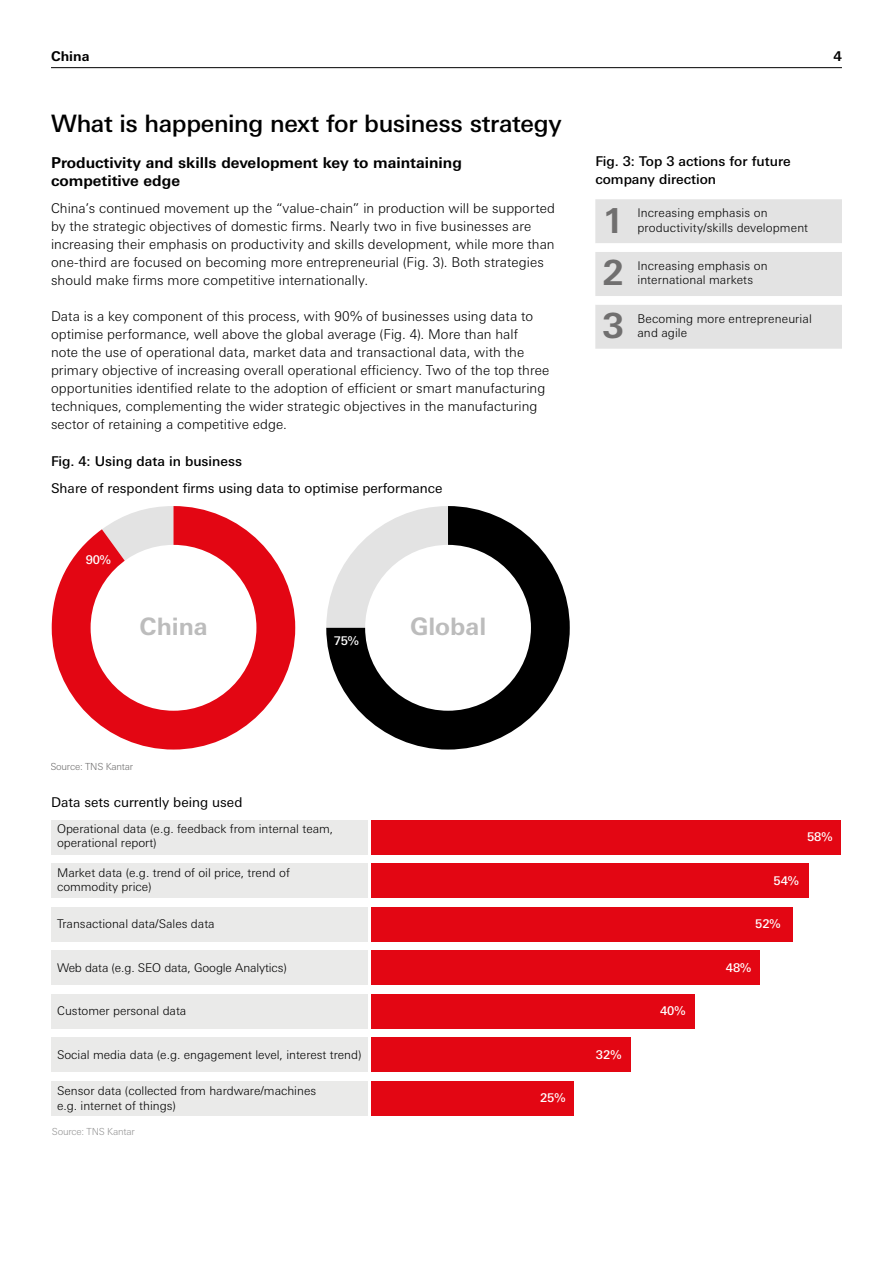
<style>
.page{position:relative;width:893px;height:1263px;background:#fff}
.page>*{position:absolute;margin:0;border:0;box-sizing:border-box;transform-origin:0 0}
.t1{font:700 34.5px "Univers Nextfor HSBC";color:#706f6f}
.t2{font:500 24px "Univers Nextfor HSBC";letter-spacing:-.015em;color:#000}
.t3{font:700 24px "Univers Nextfor HSBC";color:#bcbcbc}
.t4{font:700 15px/18px "Univers Nextfor HSBC";color:#000}
.t5{font:300 13.5px/18px "Univers Nextfor HSBC";letter-spacing:.005em;color:#000}
.t6{font:500 13.5px/18px "Univers Nextfor HSBC";color:#000}
.t7{font:13.5px "Univers Nextfor HSBC";color:#000}
.t8{font:500 13.5px "Univers Nextfor HSBC";letter-spacing:-.02em;color:#000}
.t9{font:700 13.5px "Univers Nextfor HSBC";color:#000}
.t10{font:300 12px/14.4px "Univers Nextfor HSBC";color:#000}
.t11{font:500 12px "Univers Nextfor HSBC";color:#fff}
.t12{font:300 9.75px "Univers Nextfor HSBC";letter-spacing:-.02em;color:#706f6f}
.t13{font:300 9.75px "Univers Nextfor HSBC";letter-spacing:-.02em;color:#949494}
</style>
<div class="page">
<hr style="left:51px;top:67px;width:791px;height:1px;background:#000">
<svg style="left:595px;top:199px;width:247px;height:150px;background:#e6e6e6"></svg>
<svg style="left:52px;top:506px;width:243px;height:243px;fill:#e30613"></svg>
<div style="left:91px;top:545px;width:165px;height:166px;background:#fff;border-radius:50%"></div>
<svg style="left:326px;top:506px;width:244px;height:243px"></svg>
<div style="left:365px;top:545px;width:166px;height:166px;background:#fff;border-radius:50%"></div>
<div style="left:51px;top:820px;width:317px;height:34px;background:#eaeae9"></div>
<div style="left:51px;top:864px;width:317px;height:34px;background:#eaeae9"></div>
<div style="left:51px;top:907px;width:317px;height:34px;background:#eaeae9"></div>
<div style="left:51px;top:951px;width:317px;height:34px;background:#eaeae9"></div>
<div style="left:51px;top:994px;width:317px;height:34px;background:#eaeae9"></div>
<div style="left:51px;top:1038px;width:317px;height:34px;background:#eaeae9"></div>
<div style="left:51px;top:1081px;width:317px;height:34px;background:#eaeae9"></div>
<div style="left:371px;top:820px;width:470px;height:34px;background:#e30613"></div>
<div style="left:371px;top:864px;width:438px;height:34px;background:#e30613"></div>
<div style="left:371px;top:907px;width:421px;height:34px;background:#e30613"></div>
<div style="left:371px;top:951px;width:389px;height:34px;background:#e30613"></div>
<div style="left:371px;top:994px;width:324px;height:34px;background:#e30613"></div>
<div style="left:371px;top:1038px;width:260px;height:34px;background:#e30613"></div>
<div style="left:371px;top:1081px;width:203px;height:34px;background:#e30613"></div>
<p class="t9" style="left:51px;top:47px;width:40px">China</p>
<p class="t9" style="left:833px;top:47px;width:10px">4</p>
<h2 class="t2" style="left:51px;top:107px;width:512px">What is happening next for business strategy</h2>
<p class="t4" style="left:51px;top:153px;width:412px">Productivity and skills development key to maintaining competitive edge</p>
<p class="t5" style="left:51px;top:198px;width:505px">China’s continued movement up the “value-chain” in production will be supported by the strategic objectives of domestic firms. Nearly two in five businesses are increasing their emphasis on productivity and skills development, while more than one-third are focused on becoming more entrepreneurial (Fig. 3). Both strategies should make firms more competitive internationally.</p>
<p class="t5" style="left:51px;top:306px;width:500px">Data is a key component of this process, with 90% of businesses using data to optimise performance, well above the global average (Fig. 4). More than half<br>note the use of operational data, market data and transactional data, with the primary objective of increasing overall operational efficiency. Two of the top three opportunities identified relate to the adoption of efficient or smart manufacturing techniques, complementing the wider strategic objectives in the manufacturing sector of retaining a competitive edge.</p>
<p class="t6" style="left:51px;top:451px;width:193px">Fig. 4: Using data in business</p>
<p class="t7" style="left:51px;top:478px;width:393px">Share of respondent firms using data to optimise performance</p>
<p class="t8" style="left:51px;top:476px;width:388px">Share of respondent firms using data to optimise performance</p>
<p class="t11" style="left:86px;top:551px;width:27px">90%</p>
<h2 class="t3" style="left:139px;top:609px;width:70px">China</h2>
<h2 class="t3" style="left:410px;top:609px;width:78px">Global</h2>
<p class="t11" style="left:334px;top:632px;width:27px">75%</p>
<p class="t6" style="left:595px;top:152px;width:197px">Fig. 3: Top 3 actions for future company direction</p>
<h1 class="t1" style="left:603px;top:196px;width:23px">1</h1>
<p class="t10" style="left:637px;top:205px;width:172px">Increasing emphasis on productivity/skills development</p>
<h1 class="t1" style="left:603px;top:249px;width:23px">2</h1>
<p class="t10" style="left:637px;top:258px;width:132px">Increasing emphasis on international markets</p>
<h1 class="t1" style="left:603px;top:301px;width:23px">3</h1>
<p class="t10" style="left:637px;top:310px;width:176px">Becoming more entrepreneurial and agile</p>
<p class="t12" style="left:50px;top:759px;width:84px">Source: TNS Kantar</p>
<p class="t6" style="left:100px;top:790px;width:151px">ts currently being used</p>
<p class="t7" style="left:51px;top:792px;width:193px">Data sets currently being used</p>
<p class="t10" style="left:57px;top:821px;width:278px">Operational data (e.g. feedback from internal team, operational report)</p>
<p class="t11" style="left:807px;top:828px;width:27px">58%</p>
<p class="t10" style="left:57px;top:864px;width:234px">Market data (e.g. trend of oil price, trend of commodity price)</p>
<p class="t10" style="left:57px;top:915px;width:159px">Transactional data/Sales data</p>
<p class="t11" style="left:755px;top:915px;width:27px">52%</p>
<p class="t11" style="left:726px;top:959px;width:27px">48%</p>
<p class="t10" style="left:57px;top:1003px;width:131px">Customer personal data</p>
<p class="t11" style="left:660px;top:1002px;width:27px">40%</p>
<p class="t11" style="left:773px;top:872px;width:27px">54%</p>
<p class="t10" style="left:57px;top:959px;width:231px">Web data (e.g. SEO data, Google Analytics)</p>
<p class="t10" style="left:57px;top:1046px;width:306px">Social media data (e.g. engagement level, interest trend)</p>
<p class="t11" style="left:596px;top:1046px;width:27px">32%</p>
<p class="t11" style="left:540px;top:1089px;width:27px">25%</p>
<p class="t10" style="left:57px;top:1083px;width:261px">Sensor data (collected from hardware/machines e.g. internet of things)</p>
<p class="t13" style="left:52px;top:1124px;width:84px">Source: TNS Kantar</p>
</div>
